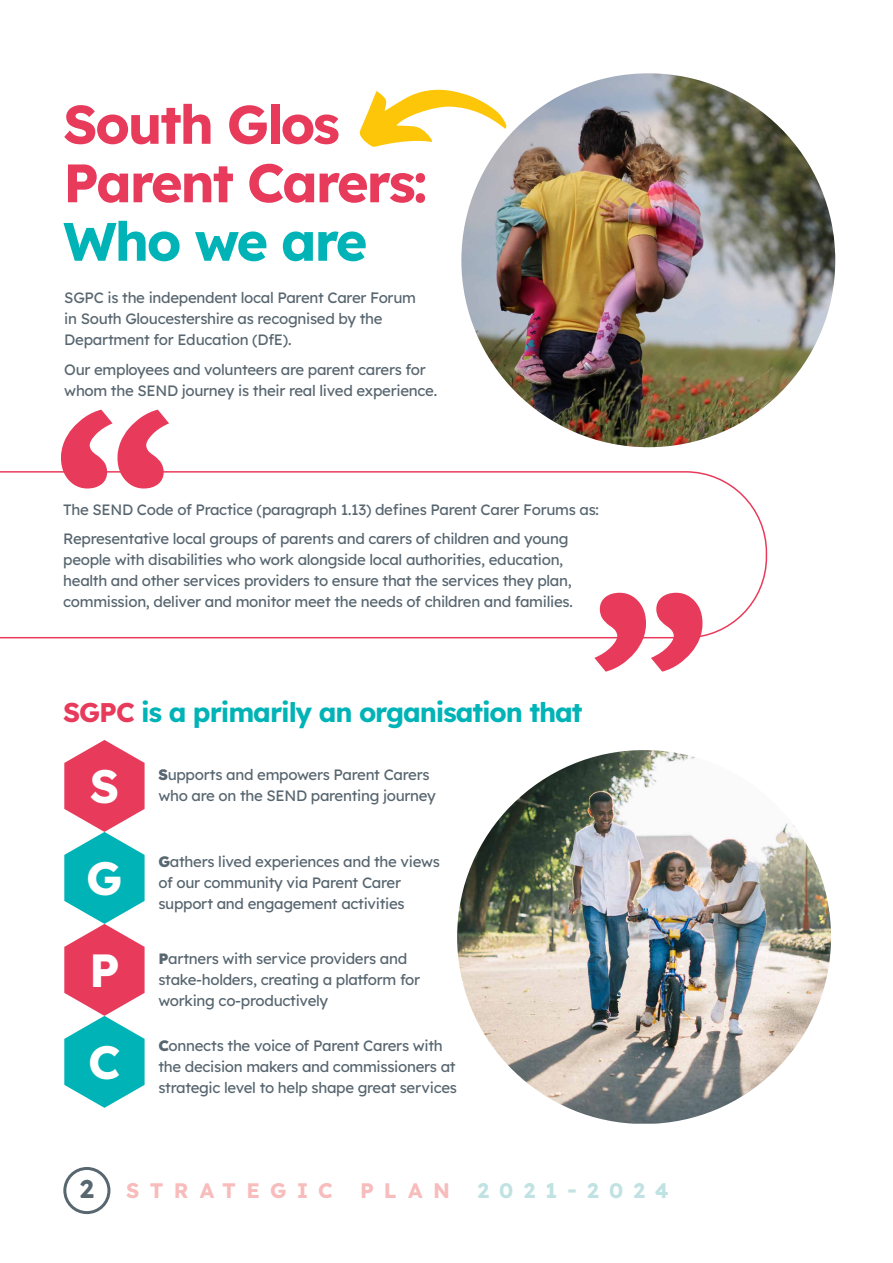
<style>
.page{position:relative;width:893px;height:1263px;background:#fff}
.page>*{position:absolute;margin:0;border:0;box-sizing:border-box;transform-origin:0 0}
.t1{font:700 245.7px "Lexend Deca";color:#e83a5b}
.t2{font:700 54px/58.5px "Lexend Deca";letter-spacing:-.04em;color:#e83a5b}
.t3{font:700 54px "Lexend Deca";letter-spacing:-.04em;color:#00b3b6}
.t4{font:700 46.5px "Lexend Deca";color:#fff}
.t5{font:700 27px "Lexend Deca";letter-spacing:-.04em;color:#00b3b6}
.t6{font:700 25.5px "Lexend Deca";color:#586670}
.t7{font:700 21px "Lexend Deca";letter-spacing:.49em;color:#f7bcbb}
.t8{font:700 21px "Lexend Deca";letter-spacing:.49em;color:#c0e2e3}
.t9{font:15px/21px "Lexend Deca";letter-spacing:-.02em;color:#586670}
.s1{color:#e83a5b}
.s2{font-weight:800}
</style>
<div class="page">
<svg style="left:359px;top:89px;width:148px;height:58px"></svg>
<div style="left:63px;top:1167px;width:47px;height:47px;border:3px solid #586670;border-radius:50%"></div>
<img style="left:461px;top:73px;width:374px;height:374px;border-radius:187px">
<img style="left:457px;top:750px;width:374px;height:374px;border-radius:184px">
<svg style="left:0;top:471px;width:767px;height:167px"></svg>
<svg style="left:64px;top:740px;width:81px;height:368px"></svg>
<h2 class="t2" style="left:63px;top:92px;width:366px">South Glos<br>Parent Carers:</h2>
<h2 class="t3" style="left:63px;top:202px;width:306px">Who we are</h2>
<p class="t9" style="left:64px;top:287px;width:353px">SGPC is the independent local Parent Carer Forum in South Gloucestershire as recognised by the<br>Department for Education (DfE).</p>
<p class="t9" style="left:64px;top:358px;width:374px">Our employees and volunteers are parent carers for whom the SEND journey is their real lived experience.</p>
<h1 class="t1" style="left:51px;top:328px;width:126px">“</h1>
<p class="t9" style="left:63px;top:494px;width:537px;line-height:29.5px">The SEND Code of Practice (paragraph 1.13) defines Parent Carer Forums as:<br>Representative local groups of parents and carers of children and young</p>
<p class="t9" style="left:63px;top:549px;width:511px">people with disabilities who work alongside local authorities, education, health and other services providers to ensure that the services they plan, commission, deliver and monitor meet the needs of children and families.</p>
<h1 class="t1" style="left:712px;top:753px;width:126px;rotate:-180deg">“</h1>
<h3 class="t5" style="left:63px;top:693px;width:521px"><span class="s1">SGPC</span> is a primarily an organisation that</h3>
<h3 class="t4" style="left:90px;top:752px;width:31px">S</h3>
<h3 class="t4" style="left:86px;top:844px;width:38px">G</h3>
<h3 class="t4" style="left:89px;top:936px;width:32px">P</h3>
<h3 class="t4" style="left:88px;top:1028px;width:34px">C</h3>
<p class="t9" style="left:158px;top:763px;width:279px"><span class="s2">S</span>upports and empowers Parent Carers who are on the SEND parenting journey</p>
<p class="t9" style="left:158px;top:850px;width:283px"><span class="s2">G</span>athers lived experiences and the views of our community via Parent Carer support and engagement activities</p>
<p class="t9" style="left:158px;top:947px;width:263px"><span class="s2">P</span>artners with service providers and stake-holders, creating a platform for working co-productively</p>
<p class="t9" style="left:158px;top:1034px;width:300px"><span class="s2">C</span>onnects the voice of Parent Carers with the decision makers and commissioners at strategic level to help shape great services</p>
<h3 class="t6" style="left:80px;top:1171px;width:15px">2</h3>
<h3 class="t7" style="left:126px;top:1175px;width:208px">STRATEGIC</h3>
<h3 class="t7" style="left:360px;top:1175px;width:91px">PLAN</h3>
<h3 class="t8" style="left:477px;top:1175px;width:193px">2021-2024</h3>
</div>
